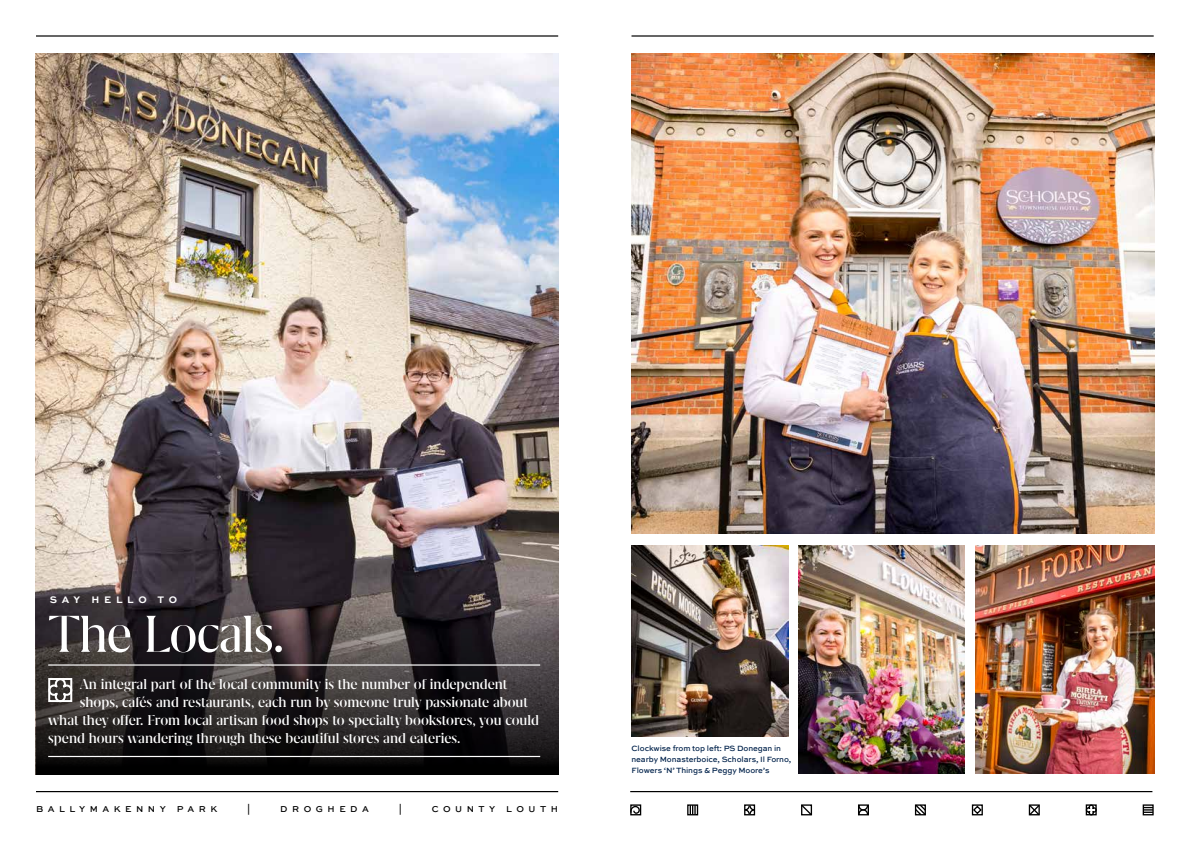
<style>
.page{position:relative;width:1191px;height:842px;background:#fff}
.page>*{position:absolute;margin:0;border:0;box-sizing:border-box;transform-origin:0 0}
.t1{font:60px "Grifo L";letter-spacing:-.02em;color:#fff}
.t2{font:500 16.5px "Grifo L";color:#fff}
.t3{font:700 10px "Sweet Sans Pro";letter-spacing:.47em;color:#fff}
.t4{font:500 9px "Sweet Sans Pro";letter-spacing:.5em;color:#000}
.t5{font:500 8px/11px "Sweet Sans Pro";letter-spacing:-.01em;color:#00224b}
</style>
<div class="page">
<img style="left:35px;top:54px;width:523px;height:720px">
<svg style="left:36px;top:595px;width:522px;height:179px;background:#2c2829"></svg>
<img style="left:798px;top:545px;width:167px;height:228px">
<img style="left:975px;top:545px;width:180px;height:228px">
<img style="left:631px;top:545px;width:157px;height:191px">
<img style="left:631px;top:54px;width:524px;height:479px">
<hr style="left:48px;top:664px;width:492px;height:2px;background:#fff">
<hr style="left:48px;top:756px;width:492px;height:1px;background:#fff">
<hr style="left:36px;top:35px;width:522px;height:2px;background:#000">
<hr style="left:631px;top:35px;width:522px;height:2px;background:#000">
<svg style="left:47px;top:677px;width:26px;height:26px"></svg>
<hr style="left:36px;top:791px;width:522px;height:1px;background:#000">
<hr style="left:630px;top:791px;width:522px;height:1px;background:#000">
<div style="left:972px;top:804px;width:11px;height:11px;border:1px solid #000"></div>
<svg style="left:972px;top:805px;width:10px;height:10px"></svg>
<svg style="left:914px;top:804px;width:12px;height:12px"></svg>
<svg style="left:1028px;top:804px;width:12px;height:12px"></svg>
<svg style="left:1085px;top:804px;width:12px;height:12px"></svg>
<div style="left:1142px;top:804px;width:11px;height:11px;border:1px solid #000"></div>
<svg style="left:1143px;top:807px;width:10px;height:6px"></svg>
<svg style="left:801px;top:804px;width:12px;height:12px"></svg>
<svg style="left:858px;top:804px;width:11px;height:11px"></svg>
<svg style="left:744px;top:804px;width:11px;height:11px"></svg>
<div style="left:687px;top:804px;width:11px;height:11px;border:1px solid #000"></div>
<svg style="left:689px;top:805px;width:6px;height:10px"></svg>
<div style="left:630px;top:804px;width:11px;height:11px;border:1px solid #000"></div>
<svg style="left:630px;top:805px;width:10px;height:9px"></svg>
<p class="t3" style="left:50px;top:592px;width:129px">SAY HELLO TO</p>
<h1 class="t1" style="left:48px;top:604px;width:238px">The Locals.</h1>
<p class="t2" style="left:80px;top:676px;width:429px">An integral part of the local community is the number of independent</p>
<p class="t2" style="left:80px;top:694px;width:450px">shops, cafés and restaurants, each run by someone truly passionate about</p>
<p class="t2" style="left:48px;top:712px;width:492px">what they offer. From local artisan food shops to specialty bookstores, you could</p>
<p class="t2" style="left:48px;top:730px;width:414px">spend hours wandering through these beautiful stores and eateries.</p>
<p class="t4" style="left:36px;top:802px;width:183px">BALLYMAKENNY PARK</p>
<p class="t4" style="left:247px;top:802px;width:5px">|</p>
<p class="t4" style="left:280px;top:802px;width:90px">DROGHEDA</p>
<p class="t4" style="left:399px;top:802px;width:5px">|</p>
<p class="t4" style="left:432px;top:802px;width:128px">COUNTY LOUTH</p>
<p class="t5" style="left:631px;top:743px;width:161px">Clockwise from top left: PS Donegan in nearby Monasterboice, Scholars, Il Forno,<br>Flowers ‘N’ Things &amp; Peggy Moore’s</p>
</div>
